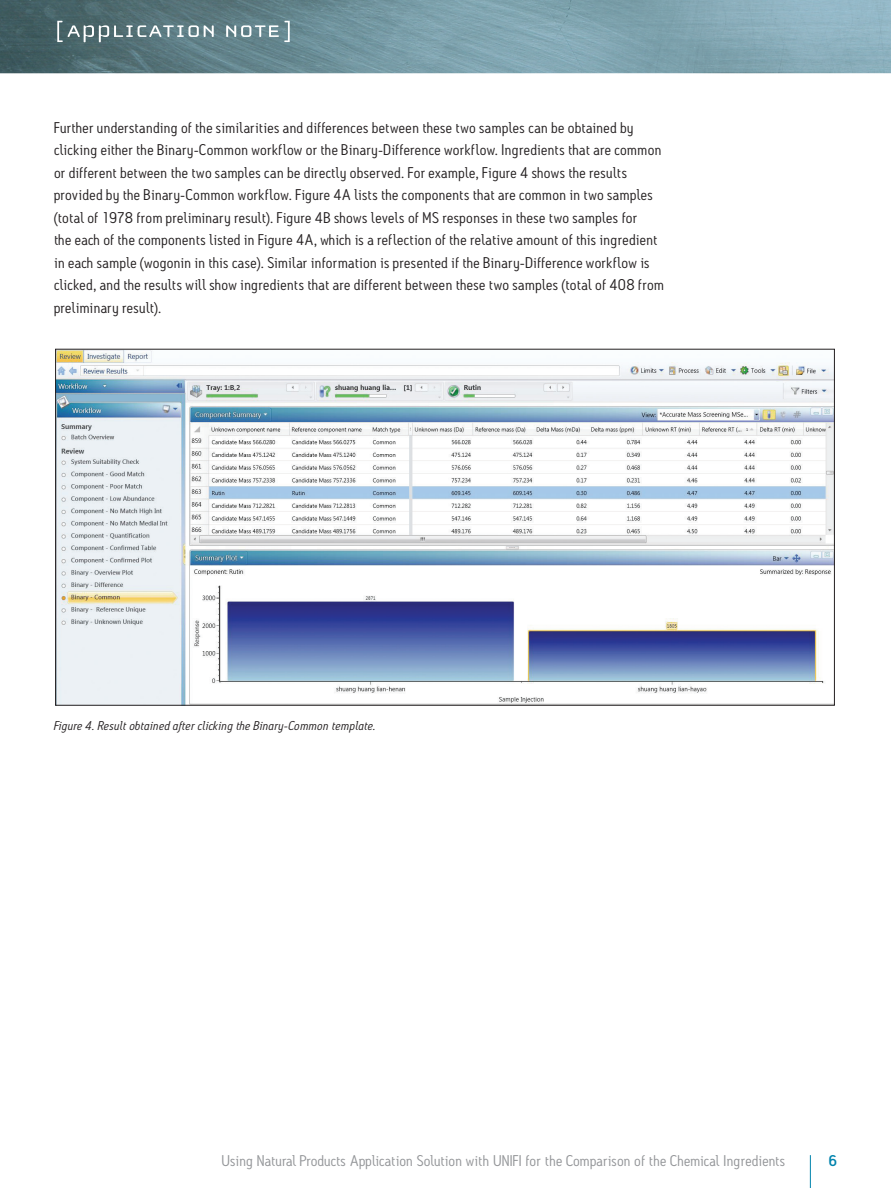
<style>
.page{position:relative;width:891px;height:1188px;background:#fff}
.page>*{position:absolute;margin:0;border:0;box-sizing:border-box;transform-origin:0 0}
.t1{font:15px/22.5px "Antitled OT";letter-spacing:.02em;color:#231f20;scale:1.05 1}
.t2{font:15px "Antitled OT";letter-spacing:.01em;color:#939598;scale:1.05 1}
.t3{font:500 15px "Antitled OT";color:#0083ad;scale:1.05 1}
.t4{font:italic 12.3px "Antitled OT";letter-spacing:.02em;color:#231f20;scale:1.05 1}
</style>
<div class="page">
<hr style="left:810px;top:1155px;width:1px;height:33px;background:#0083ad">
<img style="left:0;top:0;width:891px;height:73px">
<svg style="left:57px;top:21px;width:157px;height:21px;background:#738b8f"></svg>
<svg style="left:226px;top:21px;width:64px;height:21px"></svg>
<img style="left:57px;top:351px;width:776px;height:353px">
<p class="t1" style="left:54px;top:116px;width:582px">Further understanding of the similarities and differences between these two samples can be obtained by clicking either the Binary-Common workflow or the Binary-Difference workflow. Ingredients that are common or different between the two samples can be directly observed. For example, Figure 4 shows the results provided by the Binary-Common workflow. Figure 4A lists the components that are common in two samples (total of 1978 from preliminary result). Figure 4B shows levels of MS responses in these two samples for<br>the each of the components listed in Figure 4A, which is a reflection of the relative amount of this ingredient in each sample (wogonin in this case). Similar information is presented if the Binary-Difference workflow is clicked, and the results will show ingredients that are different between these two samples (total of 408 from preliminary result).</p>
<p class="t4" style="left:54px;top:719px;width:308px">Figure 4. Result obtained after clicking the Binary-Common template.</p>
<p class="t2" style="left:222px;top:1151px;width:538px">Using Natural Products Application Solution with UNIFI for the Comparison of the Chemical Ingredients</p>
<p class="t3" style="left:829px;top:1151px;width:10px">6</p>
</div>
